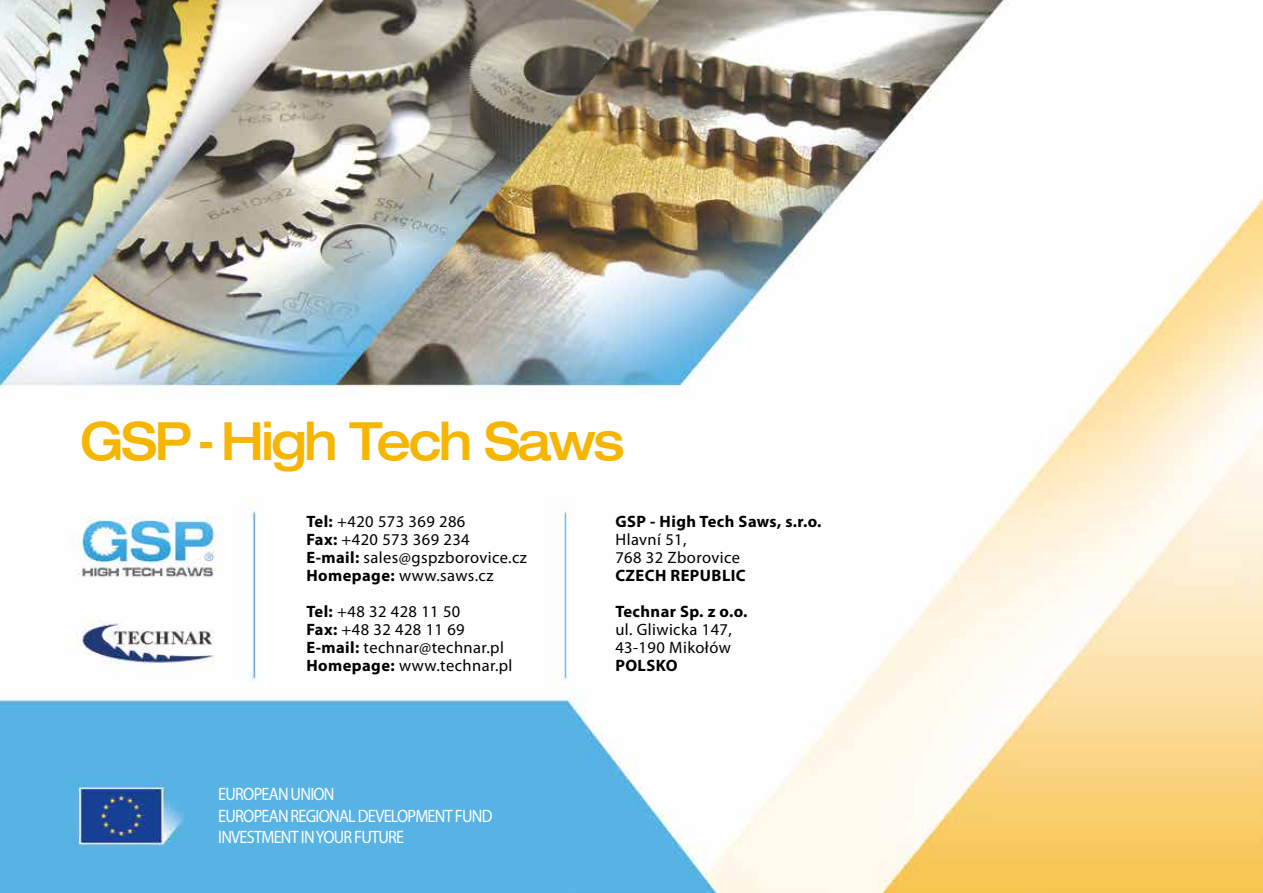
<style>
.page{position:relative;width:1263px;height:893px;background:#fff}
.page>*{position:absolute;margin:0;border:0;box-sizing:border-box;transform-origin:0 0}
.t1{font:500 expanded 52.8px "Helvetica Neue LT Pro";letter-spacing:-.05em;color:#f5b500;scale:.91 1}
.t2{font:18px/21.6px "Myriad Pro";letter-spacing:-.045em;color:#fff;scale:.9 1}
.t3{font:16.5px/18px "Myriad Pro";letter-spacing:.025em;color:#000}
.t4{font:700 16.5px/36px "Myriad Pro";letter-spacing:.025em;color:#000}
.s1{font-weight:700}
</style>
<div class="page">
<img style="left:0;top:0;width:1263px;height:893px">
<h1 class="t1" style="left:80px;top:408px;width:600px">GSP - High Tech Saws</h1>
<p class="t3" style="left:306px;top:512px;width:222px"><span class="s1">Tel:</span> +420 573 369 286<br><span class="s1">Fax:</span> +420 573 369 234<br><span class="s1">E-mail:</span> sales@gspzborovice.cz<br><span class="s1">Homepage:</span> www.saws.cz</p>
<p class="t3" style="left:306px;top:603px;width:208px"><span class="s1">Tel:</span> +48 32 428 11 50<br><span class="s1">Fax:</span> +48 32 428 11 69<br><span class="s1">E-mail:</span> technar@technar.pl<br><span class="s1">Homepage:</span> www.technar.pl</p>
<p class="t2" style="left:218px;top:783px;width:306px">EUROPEAN UNION<br>EUROPEAN REGIONAL DEVELOPMENT FUND<br>INVESTMENT IN YOUR FUTURE</p>
<p class="t4" style="left:615px;top:503px;width:208px">GSP - High Tech Saws, s.r.o.</p>
<p class="t3" style="left:615px;top:531px;width:126px">Hlavní 51,<br>768 32 Zborovice</p>
<p class="t4" style="left:615px;top:557px;width:133px">CZECH REPUBLIC<br>Technar Sp. z o.o.</p>
<p class="t3" style="left:615px;top:621px;width:118px">ul. Gliwicka 147,<br>43-190 Mikołów</p>
<p class="t4" style="left:615px;top:647px;width:64px">POLSKO</p>
</div>
